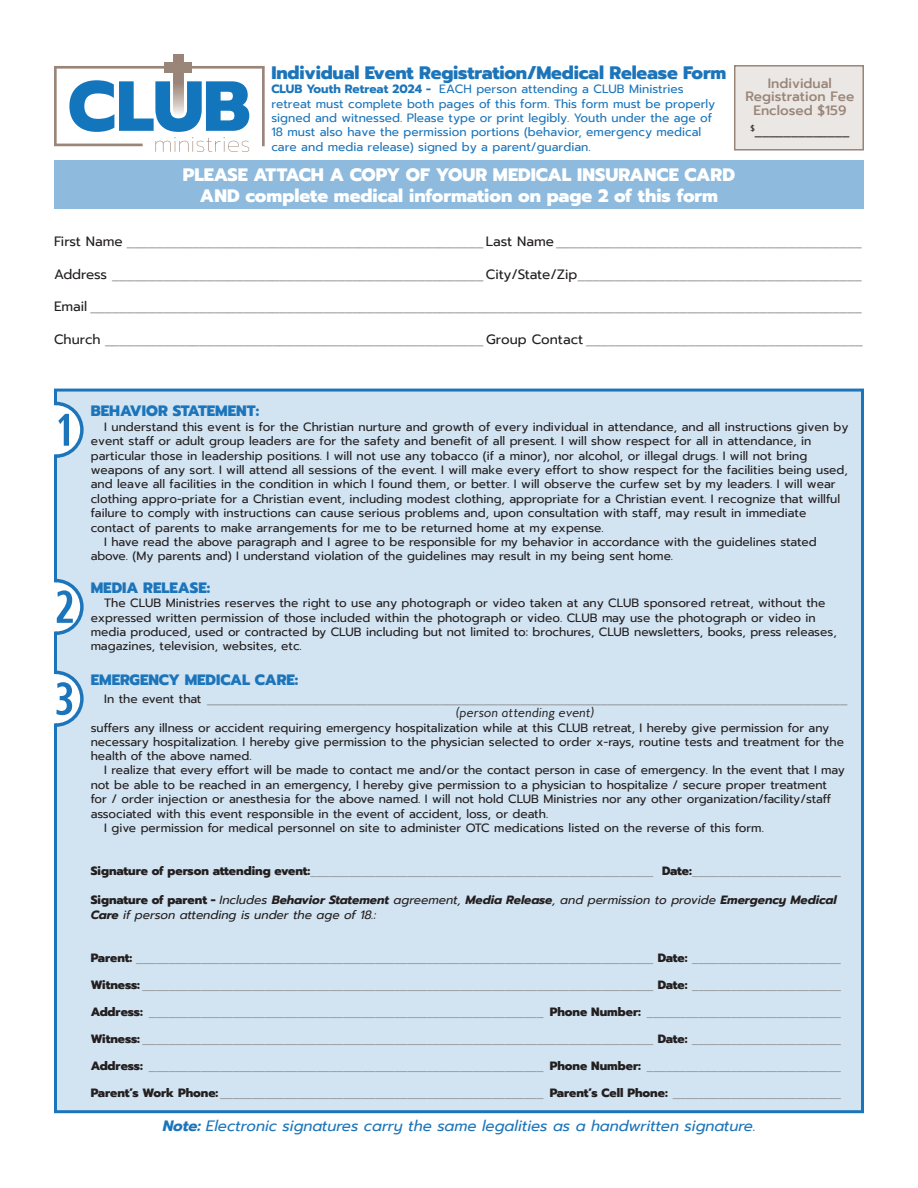
<style>
.page{position:relative;width:918px;height:1188px;background:#fff}
.page>*{position:absolute;margin:0;border:0;box-sizing:border-box;transform-origin:0 0}
.t1{font:75px "Combi Numerals Ltd";color:#1c75ba}
.t2{font:800 18px "Prompt";color:#fff}
.t3{font:800 18px "Prompt";letter-spacing:-.01em;color:#1c75ba}
.t4{font:italic 15px "Prompt";color:#1c75ba}
.t5{font:800 15px "Prompt";color:#1c75ba}
.t6{font:13.5px "Work Sans";color:#939598}
.t7{font:500 13.5px/13.5px "Prompt";color:#998578;text-align:center}
.t8{font:13.5px "Work Sans";color:#231f20}
.t9{font:12px/14.4px "Prompt";color:#231f20}
.t10{font:12px "Work Sans";color:#939598}
.t11{font:12px/14.4px "Prompt";color:#1c75ba}
.t12{font:italic 12px/14.4px "Prompt";color:#231f20}
.t13{font:italic 12px "MB Empire";color:#231f20}
.s1{font-weight:700}
.s2{font-family:"Prompt";color:#231f20}
.s3{font-family:"Prompt";font-size:12px;color:#231f20}
.s4{font-family:"Prompt";font-weight:800;color:#231f20}
.s5{font-weight:800;font-style:normal}
</style>
<div class="page">
<svg style="left:54px;top:54px;width:211px;height:98px"></svg>
<div style="left:164px;top:62px;width:28px;height:11px;background:#9a8579"></div>
<div style="left:54px;top:161px;width:810px;height:48px;background:#8ebadd"></div>
<div style="left:56px;top:390px;width:806px;height:722px;background:#d2e3f1"></div>
<div style="left:735px;top:66px;width:128px;height:84px;background:#ebe7e4"></div>
<div style="left:734px;top:65px;width:130px;height:86px;border:2px solid #998578"></div>
<div style="left:30px;top:405px;width:50px;height:49px;background:#fff;border-radius:50%"></div>
<div style="left:30px;top:582px;width:50px;height:50px;background:#fff;border-radius:50%"></div>
<div style="left:30px;top:674px;width:50px;height:49px;background:#fff;border-radius:50%"></div>
<p class="t3" style="left:271px;top:59px;width:456px">Individual Event Registration/Medical Release Form</p>
<p class="t11" style="left:271px;top:82px;width:445px"><span class="s1">CLUB Youth Retreat 2024 -</span> EACH person attending a CLUB Ministries retreat must complete both pages of this form. This form must be properly signed and witnessed. Please type or print legibly. Youth under the age of 18 must also have the permission portions (behavior, emergency medical care and media release) signed by a parent/guardian.</p>
<p class="t2" style="left:183px;top:161px;width:554px">PLEASE ATTACH A COPY OF YOUR MEDICAL INSURANCE CARD</p>
<p class="t2" style="left:200px;top:183px;width:520px">AND complete medical information on page 2 of this form</p>
<p class="t7" style="left:745px;top:77px;width:111px">Individual<br>Registration Fee<br>Enclosed $159</p>
<p class="t8" style="left:750px;top:120px;width:101px"><sup>$</sup>_____________</p>
<p class="t6" style="left:54px;top:231px;width:809px"><span class="s2">First Name</span> _________________________________________________ <span class="s2">Last Name</span> __________________________________________</p>
<p class="t6" style="left:54px;top:264px;width:809px"><span class="s2">Address</span> ___________________________________________________ <span class="s2">City/State/Zip</span>_______________________________________</p>
<p class="t6" style="left:54px;top:296px;width:809px"><span class="s2">Email</span> __________________________________________________________________________________________________________</p>
<p class="t6" style="left:54px;top:329px;width:810px"><span class="s2">Church</span> ____________________________________________________ <span class="s2">Group Contact</span> ______________________________________</p>
<p class="t1" style="left:56px;top:387px;width:32px">!</p>
<p class="t5" style="left:91px;top:400px;width:170px">BEHAVIOR STATEMENT:</p>
<p class="t9" style="left:104px;top:419px;width:746px">I understand this event is for the Christian nurture and growth of every individual in attendance, and all instructions given by</p>
<p class="t9" style="left:91px;top:434px;width:722px">event staff or adult group leaders are for the safety and benefit of all present. I will show respect for all in attendance, in</p>
<p class="t9" style="left:91px;top:448px;width:718px">particular those in leadership positions. I will not use any tobacco (if a minor), nor alcohol, or illegal drugs. I will not bring</p>
<p class="t9" style="left:91px;top:463px;width:759px">weapons of any sort. I will attend all sessions of the event. I will make every effort to show respect for the facilities being used,</p>
<p class="t9" style="left:91px;top:477px;width:746px">and leave all facilities in the condition in which I found them, or better. I will observe the curfew set by my leaders. I will wear</p>
<p class="t9" style="left:91px;top:491px;width:751px">clothing appro-priate for a Christian event, including modest clothing, appropriate for a Christian event. I recognize that willful</p>
<p class="t9" style="left:91px;top:506px;width:717px">failure to comply with instructions can cause serious problems and, upon consultation with staff, may result in immediate</p>
<p class="t9" style="left:91px;top:520px;width:515px">contact of parents to make arrangements for me to be returned home at my expense.</p>
<p class="t9" style="left:104px;top:535px;width:714px">I have read the above paragraph and I agree to be responsible for my behavior in accordance with the guidelines stated</p>
<p class="t9" style="left:91px;top:549px;width:584px">above. (My parents and) I understand violation of the guidelines may result in my being sent home.</p>
<p class="t5" style="left:91px;top:576px;width:121px">MEDIA RELEASE:</p>
<p class="t9" style="left:91px;top:596px;width:747px;text-indent:14px">The CLUB Ministries reserves the right to use any photograph or video taken at any CLUB sponsored retreat, without the expressed written permission of those included within the photograph or video. CLUB may use the photograph or video in media produced, used or contracted by CLUB including but not limited to: brochures, CLUB newsletters, books, press releases, magazines, television, websites, etc.</p>
<p class="t5" style="left:91px;top:668px;width:209px">EMERGENCY MEDICAL CARE:</p>
<p class="t6" style="left:104px;top:688px;width:745px"><span class="s3">In the event that</span> ________________________________________________________________________________________</p>
<p class="t13" style="left:455px;top:705px;width:140px">(person attending event)</p>
<p class="t9" style="left:91px;top:720px;width:740px">suffers any illness or accident requiring emergency hospitalization while at this CLUB retreat, I hereby give permission for any</p>
<p class="t9" style="left:91px;top:734px;width:755px">necessary hospitalization. I hereby give permission to the physician selected to order x-rays, routine tests and treatment for the</p>
<p class="t9" style="left:91px;top:749px;width:162px">health of the above named.</p>
<p class="t9" style="left:104px;top:763px;width:742px">I realize that every effort will be made to contact me and/or the contact person in case of emergency. In the event that I may</p>
<p class="t9" style="left:91px;top:777px;width:738px">not be able to be reached in an emergency, I hereby give permission to a physician to hospitalize / secure proper treatment</p>
<p class="t9" style="left:91px;top:792px;width:742px">for / order injection or anesthesia for the above named. I will not hold CLUB Ministries nor any other organization/facility/staff</p>
<p class="t9" style="left:91px;top:806px;width:459px">associated with this event responsible in the event of accident, loss, or death.</p>
<p class="t9" style="left:104px;top:821px;width:661px">I give permission for medical personnel on site to administer OTC medications listed on the reverse of this form.</p>
<p class="t10" style="left:91px;top:862px;width:752px"><span class="s4">Signature of person attending event:</span>_____________________________________________________ <span class="s4">Date:</span>_______________________</p>
<p class="t12" style="left:91px;top:893px;width:747px"><span class="s5">Signature of parent -</span> Includes <span class="s1">Behavior Statement</span> agreement, <span class="s1">Media Release</span>, and permission to provide <span class="s1">Emergency Medical<br>Care</span> if person attending is under the age of 18.:</p>
<p class="t10" style="left:91px;top:949px;width:752px"><span class="s4">Parent:</span> ________________________________________________________________________________ <span class="s4">Date:</span> _______________________</p>
<p class="t10" style="left:91px;top:976px;width:752px"><span class="s4">Witness:</span> _______________________________________________________________________________ <span class="s4">Date:</span> _______________________</p>
<p class="t10" style="left:91px;top:1003px;width:752px"><span class="s4">Address:</span> _____________________________________________________________ <span class="s4">Phone Number:</span> ______________________________</p>
<p class="t10" style="left:91px;top:1030px;width:752px"><span class="s4">Witness:</span> _______________________________________________________________________________ <span class="s4">Date:</span> _______________________</p>
<p class="t10" style="left:91px;top:1057px;width:752px"><span class="s4">Address:</span> _____________________________________________________________ <span class="s4">Phone Number:</span> ______________________________</p>
<p class="t10" style="left:91px;top:1084px;width:752px"><span class="s4">Parent’s Work Phone:</span> __________________________________________________ <span class="s4">Parent’s Cell Phone:</span> __________________________</p>
<p class="t1" style="left:56px;top:564px;width:32px">@</p>
<p class="t1" style="left:56px;top:656px;width:32px">#</p>
<p class="t4" style="left:163px;top:1115px;width:595px"><span class="s1">Note:</span> Electronic signatures carry the same legalities as a handwritten signature.</p>
</div>
